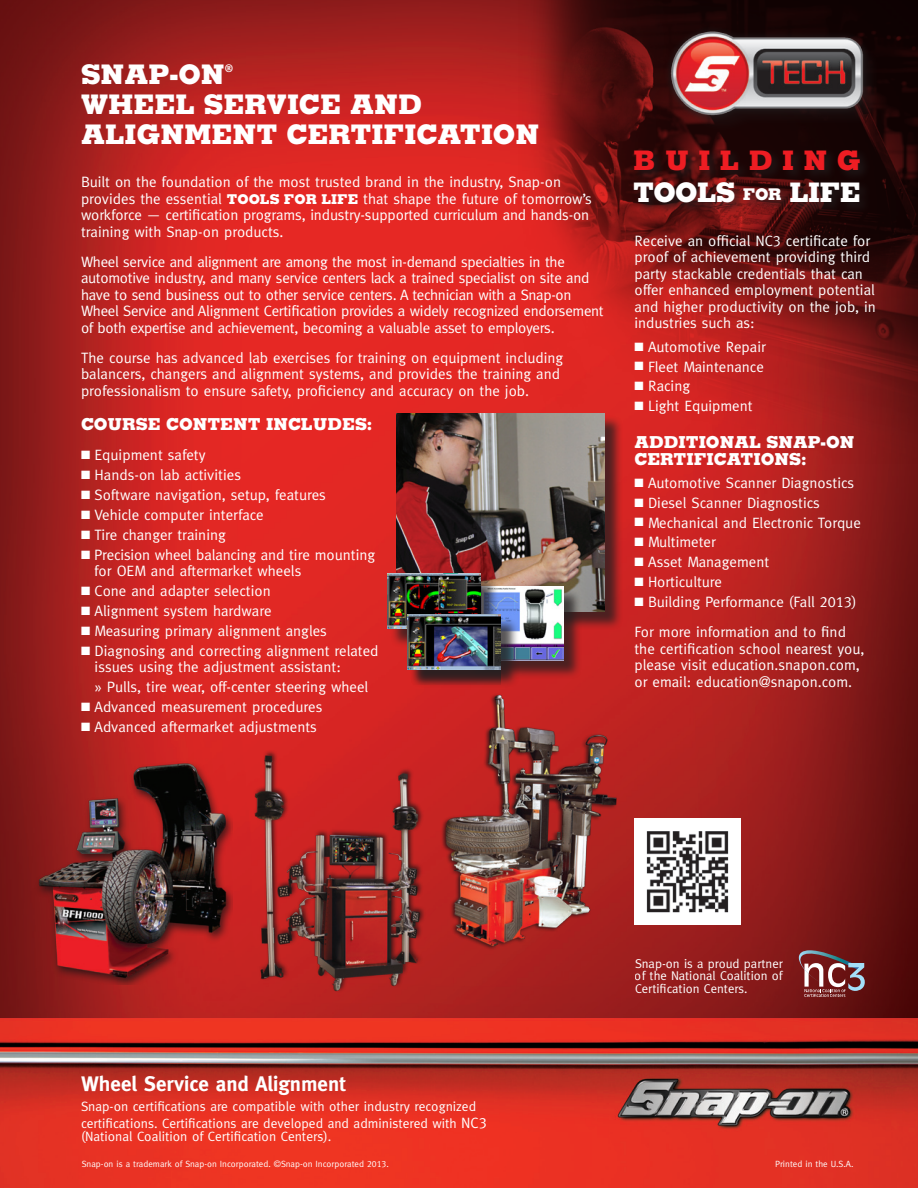
<style>
.page{position:relative;width:918px;height:1188px;background:#fff}
.page>*{position:absolute;margin:0;border:0;box-sizing:border-box;transform-origin:0 0}
.t1{font:800 27px/30px "Memphis";color:#fff}
.t2{font:800 27px/32.2px "Memphis";letter-spacing:.165em;color:#fff}
.No_Spacing{font:700 21px "Meta";color:#fff}
.road_chest_text{font:800 16.5px/16.5px "Memphis";color:#fff}
.No_Spacing-2{font:800 16.5px "Memphis";color:#fff}
.No_Spacing-3{font:15px/16.5px "Meta";color:#fff}
.No_Spacing-4{font:15px/16.5px "Meta";letter-spacing:-.02em;color:#fff}
.List_Paragraph{font:15px/16.5px "Meta";color:#fff}
.No_Spacing-5{font:13.5px/16.5px "Meta";color:#fff}
.t3{font:12.75px/12.8px "Meta";color:#fff;text-align:justify}
.t4{font:800 10.5px "Memphis";color:#fff}
.t5{font:9px "Meta";color:#fff}
.s1{font-family:"Memphis";font-weight:800;font-size:13.5px}
.s2{color:#ee1d23}
.s3{font-size:16.2px}
.s4{font-family:"Meta Caps"}
.s5{font-family:"Meta Caps";font-size:15px}
</style>
<div class="page">
<img style="left:0;top:0;width:918px;height:1018px">
<img style="left:518px;top:0;width:400px;height:464px">
<img style="left:0;top:1018px;width:918px;height:170px">
<img style="left:665px;top:26px;width:213px;height:107px">
<svg style="left:779px;top:931px;width:86px;height:66px"></svg>
<div style="left:631px;top:147px;width:241px;height:68px;background:#231f20;opacity:.75"></div>
<img style="left:634px;top:819px;width:107px;height:106px">
<img style="left:440px;top:690px;width:180px;height:261px">
<img style="left:32px;top:756px;width:201px;height:229px">
<img style="left:243px;top:749px;width:193px;height:246px">
<div style="left:399px;top:415px;width:225px;height:215px;background:#231f20;opacity:.75"></div>
<img style="left:396px;top:413px;width:209px;height:198px">
<div style="left:468px;top:589px;width:114px;height:90px;background:#231f20;opacity:.75"></div>
<img style="left:499px;top:586px;width:65px;height:74px">
<div style="left:390px;top:576px;width:109px;height:71px;background:#231f20;opacity:.75"></div>
<img style="left:388px;top:574px;width:93px;height:55px">
<div style="left:410px;top:617px;width:109px;height:71px;background:#231f20;opacity:.75"></div>
<div style="left:410px;top:617px;width:90px;height:67px;background:#231f20;opacity:.75"></div>
<img style="left:408px;top:614px;width:92px;height:55px">
<p class="t1" style="left:81px;top:59px;width:145px">SNAP-ON</p>
<p class="t4" style="left:225px;top:62px;width:10px">®</p>
<p class="t1" style="left:81px;top:89px;width:460px">WHEEL SERVICE AND<br>ALIGNMENT CERTIFICATION</p>
<p class="No_Spacing-3" style="left:81px;top:174px;width:512px">Built on the foundation of the most trusted brand in the industry, Snap-on provides the essential <span class="s1">TOOLS FOR LIFE</span> that shape the future of tomorrow’s workforce — certification programs, industry-supported curriculum and hands-on training with Snap-on products.</p>
<p class="No_Spacing-4" style="left:81px;top:253px;width:524px">Wheel service and alignment are among the most in-demand specialties in the automotive industry, and many service centers lack a trained specialist on site and have to send business out to other service centers. A technician with a Snap-on Wheel Service and Alignment Certification provides a widely recognized endorsement of both expertise and achievement, becoming a valuable asset to employers.</p>
<p class="No_Spacing-3" style="left:81px;top:349px;width:484px">The course has advanced lab exercises for training on equipment including balancers, changers and alignment systems, and provides the training and professionalism to ensure safety, proficiency and accuracy on the job.</p>
<p class="No_Spacing-2" style="left:81px;top:414px;width:293px">COURSE CONTENT INCLUDES:</p>
<p class="No_Spacing-3" style="left:81px;top:447px;width:126px">■ Equipment safety</p>
<p class="No_Spacing-3" style="left:81px;top:467px;width:162px">■ Hands-on lab activities</p>
<p class="No_Spacing-3" style="left:81px;top:487px;width:247px">■ Software navigation, setup, features</p>
<p class="No_Spacing-3" style="left:81px;top:506px;width:184px">■ Vehicle computer interface</p>
<p class="No_Spacing-3" style="left:81px;top:526px;width:146px">■ Tire changer training</p>
<p class="List_Paragraph" style="left:94px;top:546px;width:282px;text-indent:-13px">■ Precision wheel balancing and tire mounting for OEM and aftermarket wheels</p>
<p class="No_Spacing-3" style="left:81px;top:583px;width:191px">■ Cone and adapter selection</p>
<p class="No_Spacing-3" style="left:81px;top:602px;width:192px">■ Alignment system hardware</p>
<p class="List_Paragraph" style="left:81px;top:622px;width:247px">■ Measuring primary alignment angles</p>
<p class="List_Paragraph" style="left:95px;top:642px;width:285px;text-indent:-14px">■ Diagnosing and correcting alignment related issues using the adjustment assistant:</p>
<p class="List_Paragraph" style="left:94px;top:679px;width:275px">» Pulls, tire wear, off-center steering wheel</p>
<p class="List_Paragraph" style="left:81px;top:698px;width:243px">■ Advanced measurement procedures</p>
<p class="List_Paragraph" style="left:81px;top:718px;width:237px">■ Advanced aftermarket adjustments</p>
<p class="t2" style="left:633px;top:144px;width:229px"><span class="s2">BUILDING<br></span>TOOLS <span class="s3">FOR</span> LIFE</p>
<p class="No_Spacing-3" style="left:634px;top:232px;width:243px">Receive an official <span class="s4">NC3</span> certificate for proof of achievement providing third party stackable credentials that can offer enhanced employment potential and higher productivity on the job, in industries such as:</p>
<p class="No_Spacing-3" style="left:634px;top:338px;width:133px">■ Automotive Repair</p>
<p class="No_Spacing-3" style="left:634px;top:358px;width:131px">■ Fleet Maintenance</p>
<p class="No_Spacing-3" style="left:634px;top:378px;width:57px">■ Racing</p>
<p class="No_Spacing-3" style="left:634px;top:398px;width:120px">■ Light Equipment</p>
<p class="road_chest_text" style="left:634px;top:434px;width:221px">ADDITIONAL SNAP-ON<br>CERTIFICATIONS:</p>
<p class="No_Spacing-3" style="left:634px;top:474px;width:221px">■ Automotive Scanner Diagnostics</p>
<p class="No_Spacing-3" style="left:634px;top:494px;width:187px">■ Diesel Scanner Diagnostics</p>
<p class="No_Spacing-3" style="left:634px;top:514px;width:228px">■ Mechanical and Electronic Torque</p>
<p class="No_Spacing-3" style="left:634px;top:534px;width:83px">■ Multimeter</p>
<p class="No_Spacing-3" style="left:634px;top:554px;width:136px">■ Asset Management</p>
<p class="No_Spacing-3" style="left:634px;top:574px;width:89px">■ Horticulture</p>
<p class="No_Spacing-3" style="left:634px;top:593px;width:224px">■ Building Performance (Fall <span class="s4">2013</span>)</p>
<p class="No_Spacing-3" style="left:634px;top:623px;width:232px">For more information and to find the certification school nearest you, please visit education.snapon.com, or email: education@snapon.com.</p>
<p class="No_Spacing" style="left:81px;top:1071px;width:266px">Wheel Service and Alignment</p>
<p class="No_Spacing-5" style="left:81px;top:1098px;width:407px">Snap-on certifications are compatible with other industry recognized certifications. Certifications are developed and administered with <span class="s5">NC3</span></p>
<p class="No_Spacing-5" style="left:81px;top:1128px;width:252px">(National Coalition of Certification Centers).</p>
<p class="t5" style="left:82px;top:1158px;width:308px">Snap-on is a trademark of Snap-on Incorporated. ©Snap-on Incorporated <span class="s4">2013</span>.</p>
<p class="t3" style="left:635px;top:957px;width:150px">Snap-on is a proud partner of the National Coalition of Certification Centers.</p>
<p class="t5" style="left:775px;top:1158px;width:80px">Printed in the U.S.A.</p>
</div>
